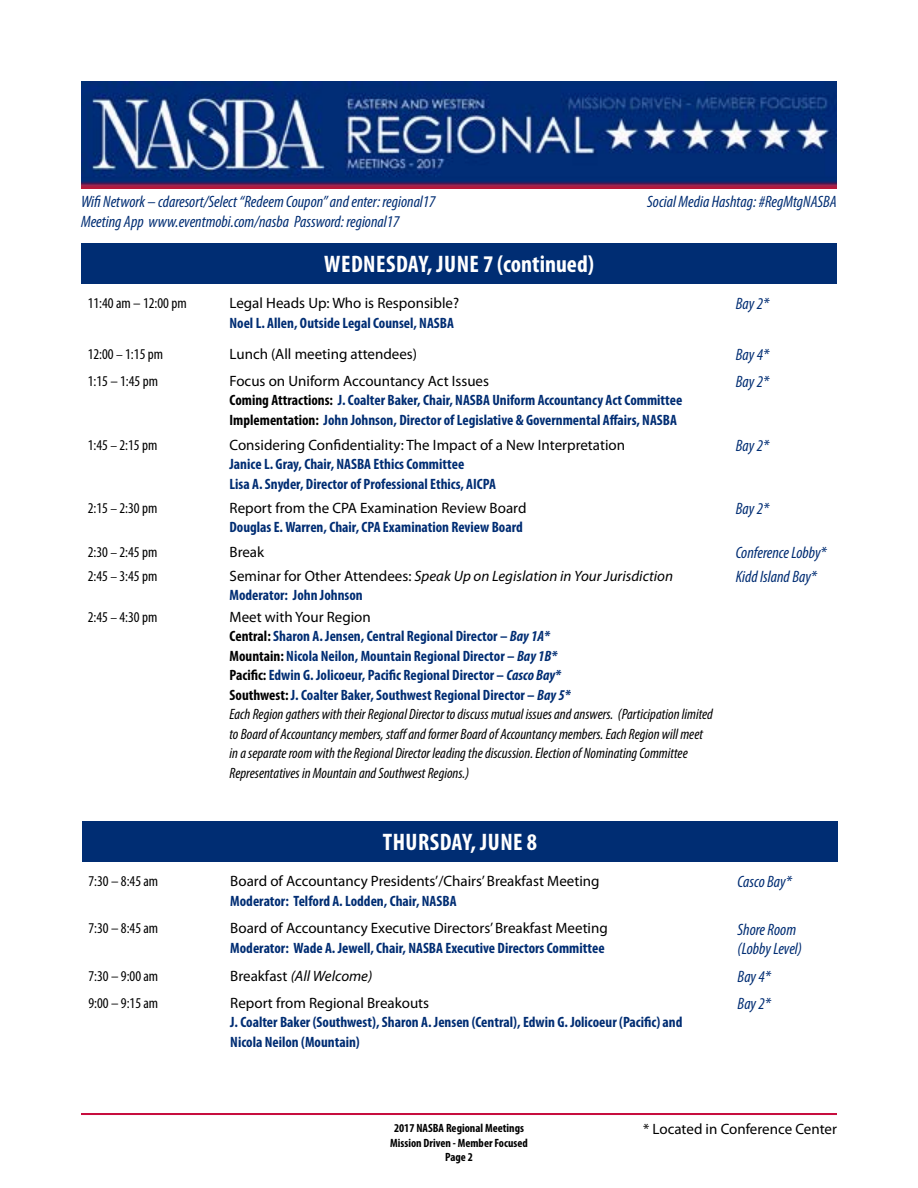
<style>
.page{position:relative;width:918px;height:1188px;background:#fff}
.page>*{position:absolute;margin:0;border:0;box-sizing:border-box;transform-origin:0 0}
.t1{font:700 condensed 24px "Myriad Pro";letter-spacing:.02em;color:#fff}
.t2{font:italic condensed 16.5px/19.5px "Myriad Pro";color:#002d73}
.t3{font:italic condensed 15px/19.5px "Myriad Pro";color:#000}
.t4{font:700 condensed 15px/19.5px "Myriad Pro";color:#002d73}
.t5{font:15px "Myriad Pro";color:#000}
.t6{font:condensed 15px "Myriad Pro";color:#000}
.t7{font:italic 15px/19.5px "Myriad Pro";color:#000}
.t8{font:700 condensed 12px/14.4px "Myriad Pro";color:#000;text-align:center}
.s1{font-size:13.5px}
.s2{font-weight:400;font-stretch:normal;color:#000}
.s3{color:#000}
.s4{font-style:normal}
.s5{font-weight:700;font-style:normal;font-stretch:condensed;color:#002d73}
.s6{font-style:normal;font-stretch:normal}
.s7{font-weight:700;font-style:normal}
.s8{font-weight:700;font-style:normal;color:#002d73}
.s9{font-weight:700;color:#002d73}
</style>
<div class="page">
<img style="left:81px;top:81px;width:756px;height:108px">
<hr style="left:81px;top:1113px;width:756px;height:1px;background:#c6093b">
<hr style="left:81px;top:1114px;width:756px;height:1px;background:#c6093b">
<div style="left:81px;top:243px;width:756px;height:41px;background:#002d73"></div>
<div style="left:82px;top:821px;width:756px;height:40px;background:#002d73"></div>
<p class="t2" style="left:81px;top:192px;width:356px">Wifi Network – cdaresort/Select “Redeem Coupon” and enter: regional17</p>
<p class="t2" style="left:647px;top:192px;width:191px">Social Media Hashtag: #RegMtgNASBA</p>
<p class="t2" style="left:81px;top:211px;width:320px">Meeting App www.eventmobi.com/nasba Password: regional17</p>
<h1 class="t1" style="left:324px;top:249px;width:271px">WEDNESDAY, JUNE 7 (continued)</h1>
<p class="t6" style="left:88px;top:294px;width:100px">11:40 am – 12:00 pm</p>
<p class="t5" style="left:230px;top:294px;width:231px">Legal Heads Up: Who is Responsible?</p>
<p class="t4" style="left:230px;top:313px;width:226px">Noel L. Allen, Outside Legal Counsel, NASBA</p>
<p class="t2" style="left:736px;top:294px;width:35px">Bay 2*</p>
<p class="t6" style="left:88px;top:344px;width:77px">12:00 <span class="s1">–</span> 1:15 pm</p>
<p class="t5" style="left:230px;top:344px;width:189px">Lunch (All meeting attendees)</p>
<p class="t2" style="left:736px;top:344px;width:35px">Bay 4*</p>
<p class="t6" style="left:88px;top:372px;width:72px">1:15 – 1:45 pm</p>
<p class="t4" style="left:230px;top:371px;width:454px"><span class="s2">Focus on Uniform Accountancy Act Issues<br></span><span class="s3">Coming Attractions:</span> J. Coalter Baker, Chair, NASBA Uniform Accountancy Act Committee<br><span class="s3">Implementation:</span> John Johnson, Director of Legislative &amp; Governmental Affairs, NASBA</p>
<p class="t2" style="left:736px;top:372px;width:35px">Bay 2*</p>
<p class="t6" style="left:88px;top:436px;width:71px">1:45 <span class="s1">–</span> 2:15 pm</p>
<p class="t5" style="left:230px;top:436px;width:397px">Considering Confidentiality: The Impact of a New Interpretation</p>
<p class="t4" style="left:230px;top:454px;width:268px">Janice L. Gray, Chair, NASBA Ethics Committee<br>Lisa A. Snyder, Director of Professional Ethics, AICPA</p>
<p class="t2" style="left:736px;top:436px;width:35px">Bay 2*</p>
<p class="t6" style="left:88px;top:499px;width:71px">2:15 <span class="s1">–</span> 2:30 pm</p>
<p class="t5" style="left:230px;top:499px;width:298px">Report from the CPA Examination Review Board</p>
<p class="t4" style="left:230px;top:517px;width:295px">Douglas E. Warren, Chair, CPA Examination Review Board</p>
<p class="t2" style="left:736px;top:499px;width:35px">Bay 2*</p>
<p class="t6" style="left:88px;top:543px;width:71px">2:30 <span class="s1">–</span> 2:45 pm</p>
<p class="t5" style="left:230px;top:543px;width:36px">Break</p>
<p class="t2" style="left:736px;top:543px;width:92px">Conference Lobby*</p>
<p class="t6" style="left:88px;top:567px;width:71px">2:45 <span class="s1">–</span> 3:45 pm</p>
<p class="t7" style="left:230px;top:566px;width:445px"><span class="s4">Seminar for Other Attendees:</span> Speak Up on Legislation in Your Jurisdiction<br><span class="s5">Moderator: John Johnson</span></p>
<p class="t2" style="left:736px;top:567px;width:83px">Kidd Island Bay*</p>
<p class="t6" style="left:88px;top:608px;width:71px">2:45 <span class="s1">–</span> 4:30 pm</p>
<p class="t3" style="left:230px;top:607px;width:485px"><span class="s6">Meet with Your Region<br></span><span class="s7">Central:</span> <span class="s8">Sharon A. Jensen, Central Regional Director –</span> <span class="s9">Bay 1A*<br></span><span class="s7">Mountain:</span> <span class="s8">Nicola Neilon, Mountain Regional Director –</span> <span class="s9">Bay 1B*<br></span><span class="s7">Pacific:</span> <span class="s8">Edwin G. Jolicoeur, Pacific Regional Director –</span> <span class="s9">Casco Bay*<br></span><span class="s7">Southwest:</span> <span class="s8">J. Coalter Baker, Southwest Regional Director –</span> <span class="s9">Bay 5*<br></span>Each Region gathers with their Regional Director to discuss mutual issues and answers. (Participation limited to Board of Accountancy members, staff and former Board of Accountancy members. Each Region will meet in a separate room with the Regional Director leading the discussion. Election of Nominating Committee Representatives in Mountain and Southwest Regions.)</p>
<h1 class="t1" style="left:383px;top:827px;width:156px">THURSDAY, JUNE 8</h1>
<p class="t6" style="left:88px;top:872px;width:71px">7:30 – 8:45 am</p>
<p class="t5" style="left:230px;top:872px;width:371px">Board of Accountancy Presidents’/Chairs’ Breakfast Meeting</p>
<p class="t4" style="left:230px;top:891px;width:228px">Moderator: Telford A. Lodden, Chair, NASBA</p>
<p class="t6" style="left:88px;top:919px;width:71px">7:30 – 8:45 am</p>
<p class="t5" style="left:230px;top:919px;width:379px">Board of Accountancy Executive Directors’ Breakfast Meeting</p>
<p class="t4" style="left:230px;top:938px;width:376px">Moderator: Wade A. Jewell, Chair, NASBA Executive Directors Committee</p>
<p class="t2" style="left:738px;top:872px;width:56px">Casco Bay*</p>
<p class="t2" style="left:738px;top:919px;width:66px">Shore Room (Lobby Level)</p>
<p class="t6" style="left:88px;top:967px;width:71px">7:30 – 9:00 am</p>
<p class="t7" style="left:230px;top:966px;width:144px"><span class="s4">Breakfast</span> (All Welcome)</p>
<p class="t2" style="left:738px;top:966px;width:35px">Bay 4*</p>
<p class="t6" style="left:88px;top:994px;width:71px">9:00 – 9:15 am</p>
<p class="t5" style="left:230px;top:993px;width:200px">Report from Regional Breakouts</p>
<p class="t4" style="left:230px;top:1012px;width:454px">J. Coalter Baker (Southwest), Sharon A. Jensen (Central), Edwin G. Jolicoeur (Pacific) and<br>Nicola Neilon (Mountain)</p>
<p class="t2" style="left:738px;top:993px;width:35px">Bay 2*</p>
<p class="t8" style="left:390px;top:1121px;width:139px">2017 NASBA Regional Meetings<br>Mission Driven - Member Focused<br>Page 2</p>
<p class="t5" style="left:643px;top:1120px;width:195px">* Located in Conference Center</p>
</div>
